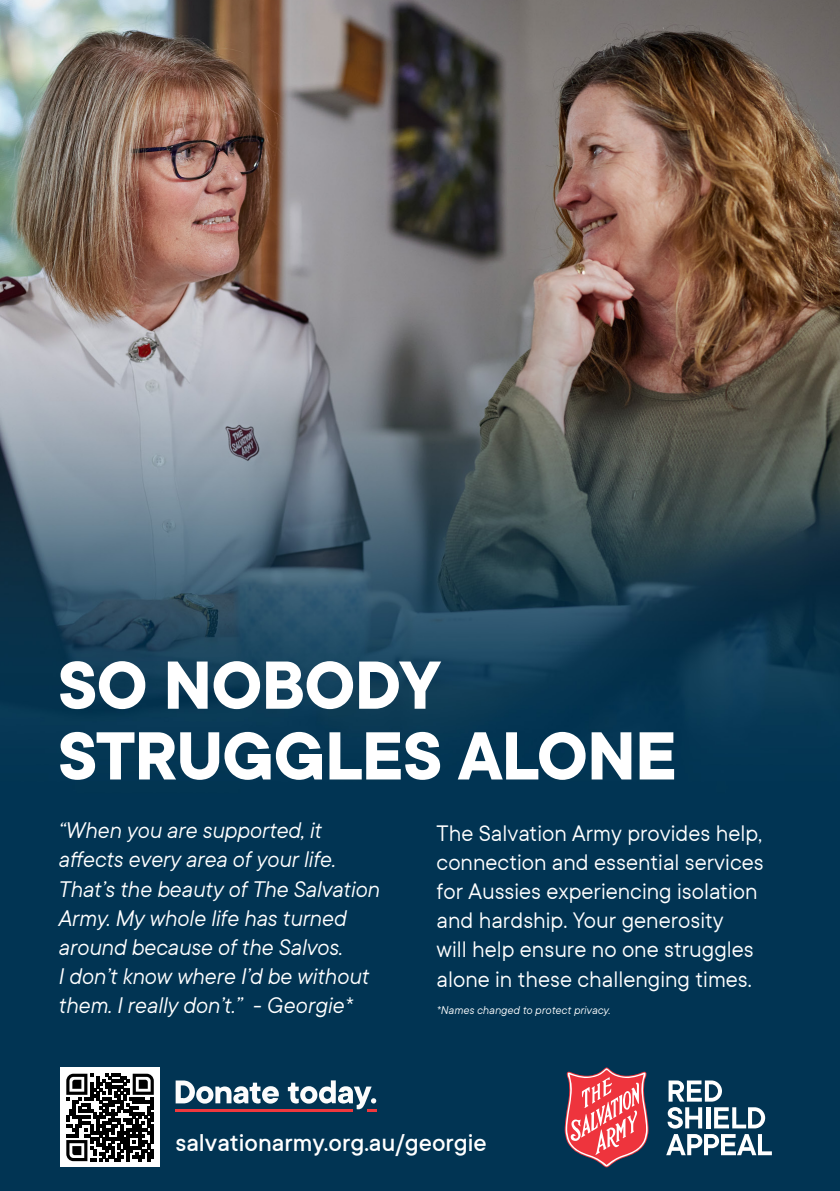
<style>
.page{position:relative;width:840px;height:1191px;background:#fff}
.page>*{position:absolute;margin:0;border:0;box-sizing:border-box;transform-origin:0 0}
.t1{font:700 75px/70.8px "TT Commons";letter-spacing:-.01em;color:#fff}
.t2{font:500 27px "TT Commons";color:#fff}
.t3{font:italic 25px/29.2px "TT Commons";letter-spacing:-.01em;color:#fff}
.t4{font:25px/29.2px "TT Commons";color:#fff}
.t5{font:italic 12.4px "TT Commons";color:#fff}
</style>
<div class="page">
<img style="left:0;top:0;width:839px;height:1191px">
<div style="left:60px;top:1067px;width:100px;height:100px;background:#fff"></div>
<svg style="left:66px;top:1073px;width:88px;height:88px"></svg>
<svg style="left:175px;top:1080px;width:104px;height:23px"></svg>
<hr style="left:175px;top:1108px;width:178px;height:3px;background:#f0383d">
<svg style="left:288px;top:1080px;width:88px;height:31px"></svg>
<svg style="left:564px;top:1067px;width:84px;height:100px;background:#bc5b67"></svg>
<svg style="left:668px;top:1080px;width:53px;height:21px"></svg>
<svg style="left:667px;top:1107px;width:34px;height:21px"></svg>
<svg style="left:705px;top:1107px;width:4px;height:21px"></svg>
<svg style="left:713px;top:1107px;width:51px;height:21px"></svg>
<svg style="left:665px;top:1134px;width:106px;height:21px"></svg>
<p class="t1" style="left:58px;top:648px;width:620px">SO NOBODY<br>STRUGGLES ALONE</p>
<p class="t3" style="left:58px;top:815px;width:322px">“When you are supported, it affects every area of your life.<br>That’s the beauty of The Salvation<br>Army. My whole life has turned around because of the Salvos.<br>I don’t know where I’d be without them. I really don’t.” - Georgie*</p>
<p class="t4" style="left:436px;top:817px;width:328px">The Salvation Army provides help, connection and essential services for Aussies experiencing isolation and hardship. Your generosity<br>will help ensure no one struggles alone in these challenging times.</p>
<p class="t5" style="left:436px;top:1002px;width:175px">*Names changed to protect privacy.</p>
<p class="t2" style="left:175px;top:1125px;width:313px">salvationarmy.org.au/georgie</p>
</div>
